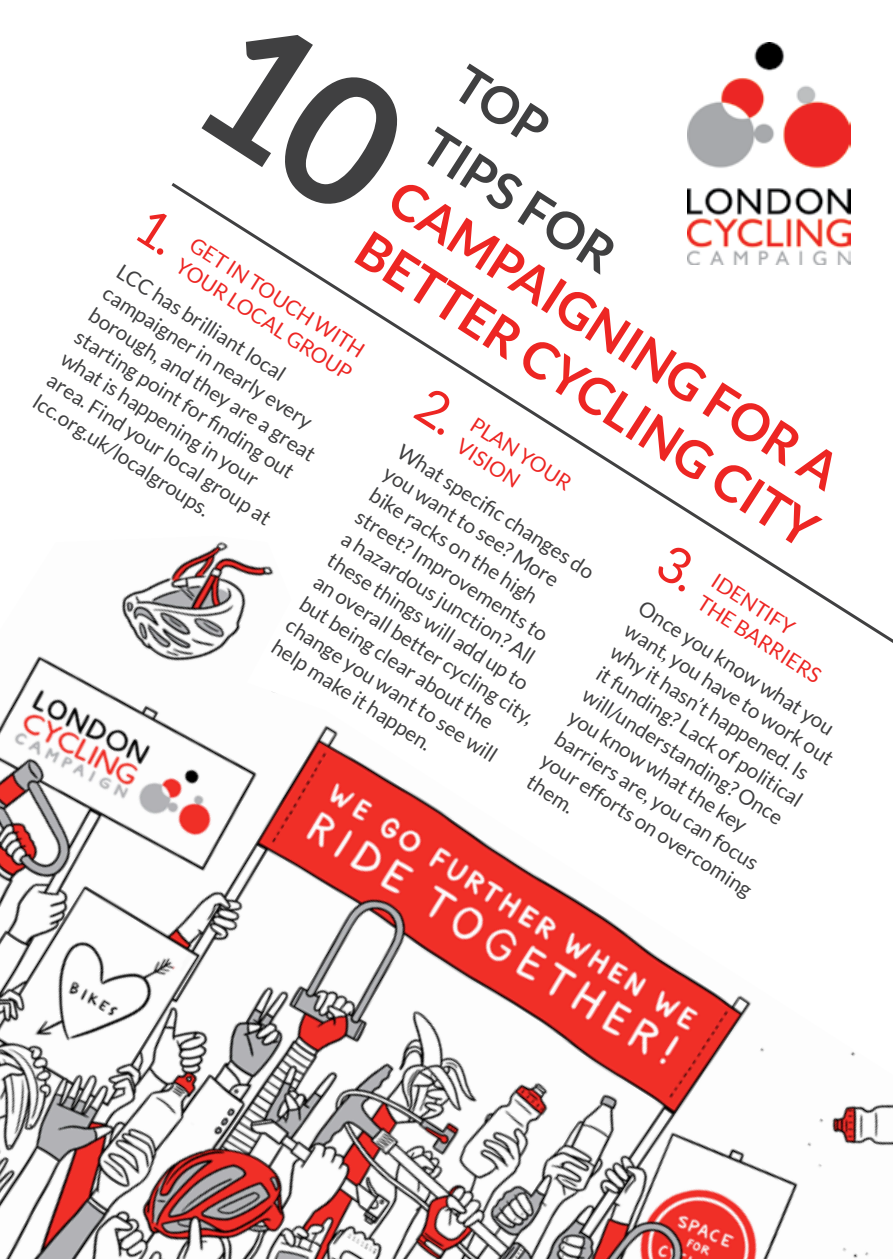
<style>
.page{position:relative;width:893px;height:1259px;background:#fff}
.page>*{position:absolute;margin:0;border:0;box-sizing:border-box;transform-origin:0 0}
.t1{font:700 51px/61.2px "Lato";color:#ed2623}
.t2{font:700 51px "Lato";color:#404041}
.Body{font:21px/25.8px "Lato";color:#404041}
.t3{font:21px/25.8px "Lato";color:#ed2623}
</style>
<div class="page">
<img style="left:0;top:577px;width:893px;height:682px">
<img style="left:687px;top:43px;width:163px;height:126px">
<svg style="left:168px;top:183px;width:725px;height:669px"></svg>
<svg style="left:194px;top:183px;width:223px;height:39px"></svg>
<svg style="left:168px;top:208px;width:5px;height:48px"></svg>
<svg style="left:413px;top:386px;width:41px;height:50px"></svg>
<svg style="left:654px;top:543px;width:41px;height:49px"></svg>
<p class="t2" style="left:443px;top:117px;width:220px;rotate:33deg">TIPS FOR</p>
<p class="t1" style="left:412px;top:166px;width:539px;rotate:33deg">CAMPAIGNING FOR A<br>BETTER CYCLING CITY</p>
<p class="t3" style="left:199px;top:231px;width:206px;rotate:33deg">GET IN TOUCH WITH<br>YOUR LOCAL GROUP</p>
<p class="Body" style="left:126px;top:258px;width:267px;rotate:33deg">LCC has brilliant local campaigner in nearly every borough, and they are a great starting point for fi nding out what is happening in your area. Find your local group at lcc.org.uk/localgroups.</p>
<p class="t3" style="left:480px;top:411px;width:117px;rotate:33deg">PLAN YOUR<br>VISION</p>
<p class="Body" style="left:407px;top:438px;width:259px;rotate:33deg">What specifi c changes do you want to see? More<br>bike racks on the high street? Improvements to<br>a hazardous junction? All these things will add up to an overall better cycling city, but being clear about the change you want to see will help make it happen.</p>
<p class="t3" style="left:721px;top:568px;width:144px;rotate:33deg">IDENTIFY<br>THE BARRIERS</p>
<p class="Body" style="left:648px;top:594px;width:249px;rotate:33deg">Once you know what you want, you have to work out why it hasn’t happened. Is it funding? Lack of political will/understanding? Once you know what the key barriers are, you can focus your efforts on overcoming them.</p>
</div>
